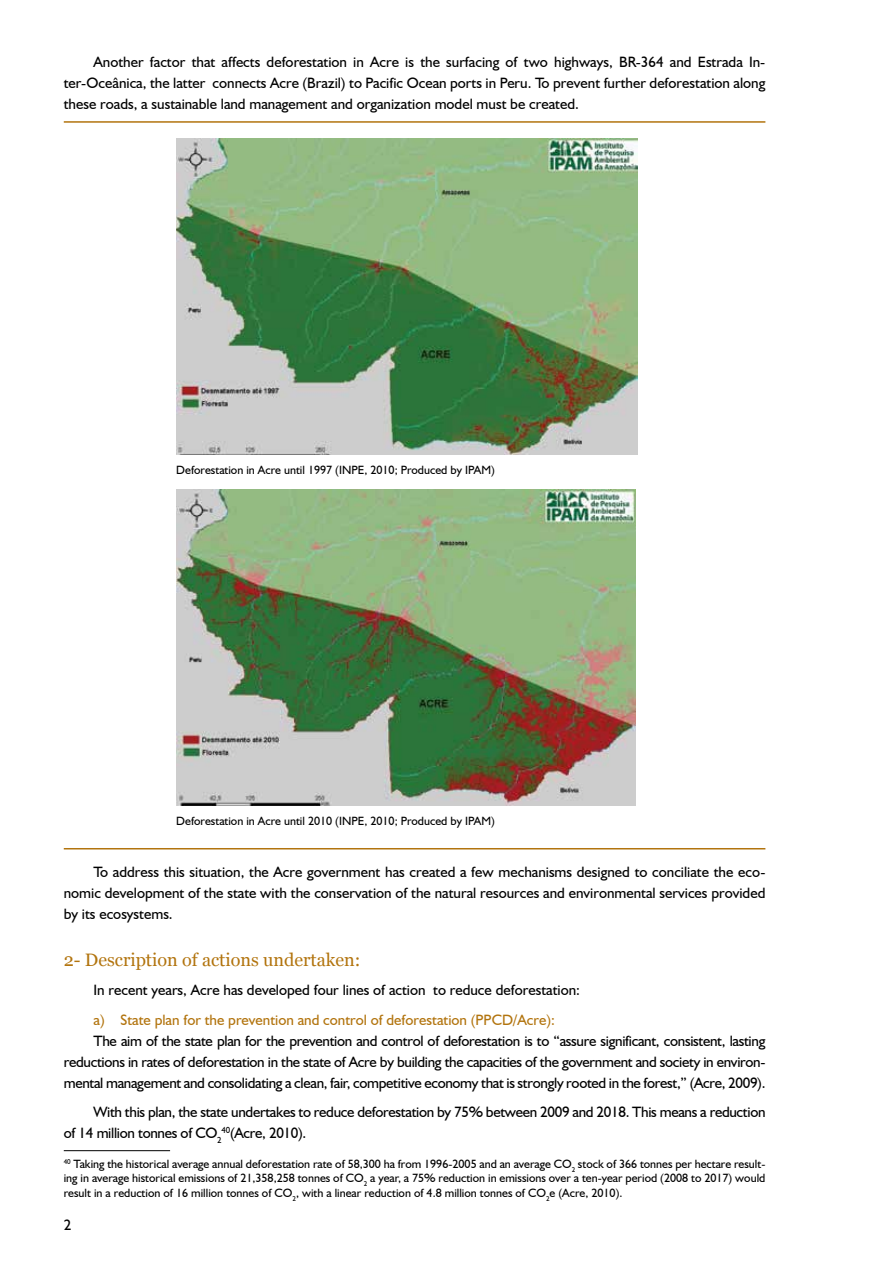
<style>
.page{position:relative;width:893px;height:1263px;background:#fff}
.page>*{position:absolute;margin:0;border:0;box-sizing:border-box;transform-origin:0 0}
.t1{font:18px "Georgia";color:#b2740e}
.t2{font:15px/21px "Humanist 521 BT";letter-spacing:-.01em;color:#000;text-align:justify}
.t3{font:15px "Humanist 521 BT";color:#b2740e}
.t4{font:12px/14.4px "Humanist 521 BT";color:#000;text-align:justify}
</style>
<div class="page">
<img style="left:176px;top:139px;width:462px;height:316px">
<img style="left:176px;top:490px;width:459px;height:315px">
<hr style="left:64px;top:1150px;width:106px;height:1px;background:#000">
<hr style="left:64px;top:848px;width:701px;height:1px;background:#b2740e">
<hr style="left:64px;top:121px;width:701px;height:2px;background:#b2740e">
<p class="t2" style="left:64px;top:51px;width:703px;text-indent:30px">Another factor that affects deforestation in Acre is the surfacing of two highways, BR-364 and Estrada In&shy;ter-Oceânica, the latter connects Acre (Brazil) to Pacific Ocean ports in Peru. To prevent further deforestation along these roads, a sustainable land management and organization model must be created.</p>
<p class="t4" style="left:176px;top:463px;width:320px">Deforestation in Acre until 1997 (INPE, 2010; Produced by IPAM)</p>
<p class="t4" style="left:176px;top:814px;width:320px">Deforestation in Acre until 2010 (INPE, 2010; Produced by IPAM)</p>
<p class="t2" style="left:64px;top:861px;width:703px;text-indent:30px">To address this situation, the Acre government has created a few mechanisms designed to conciliate the eco&shy;nomic development of the state with the conservation of the natural resources and environmental services provided by its ecosystems.</p>
<p class="t1" style="left:64px;top:949px;width:298px">2- Description of actions undertaken:</p>
<p class="t2" style="left:94px;top:979px;width:488px">In recent years, Acre has developed four lines of action to reduce deforestation:</p>
<p class="t3" style="left:94px;top:1010px;width:463px">a) State plan for the prevention and control of deforestation (PPCD/Acre):</p>
<p class="t2" style="left:64px;top:1030px;width:703px;text-indent:30px">The aim of the state plan for the prevention and control of deforestation is to “assure significant, consistent, lasting reductions in rates of deforestation in the state of Acre by building the capacities of the government and society in environ&shy;mental management and consolidating a clean, fair, competitive economy that is strongly rooted in the forest,” (Acre, 2009).</p>
<p class="t2" style="left:64px;top:1101px;width:703px;text-indent:30px">With this plan, the state undertakes to reduce deforestation by 75% between 2009 and 2018. This means a reduction of 14 million tonnes of CO<sub>2</sub><sup>40</sup>(Acre, 2010).</p>
<p class="t4" style="left:64px;top:1156px;width:703px"><sup>40</sup> Taking the historical average annual deforestation rate of 58,300 ha from 1996-2005 and an average CO<sub>2</sub> stock of 366 tonnes per hectare result&shy;ing in average historical emissions of 21,358,258 tonnes of CO<sub>2</sub> a year, a 75% reduction in emissions over a ten-year period (2008 to 2017) would result in a reduction of 16 million tonnes of CO<sub>2</sub>, with a linear reduction of 4.8 million tonnes of CO<sub>2</sub>e (Acre, 2010).</p>
<p class="t2" style="left:64px;top:1214px;width:9px">2</p>
</div>
